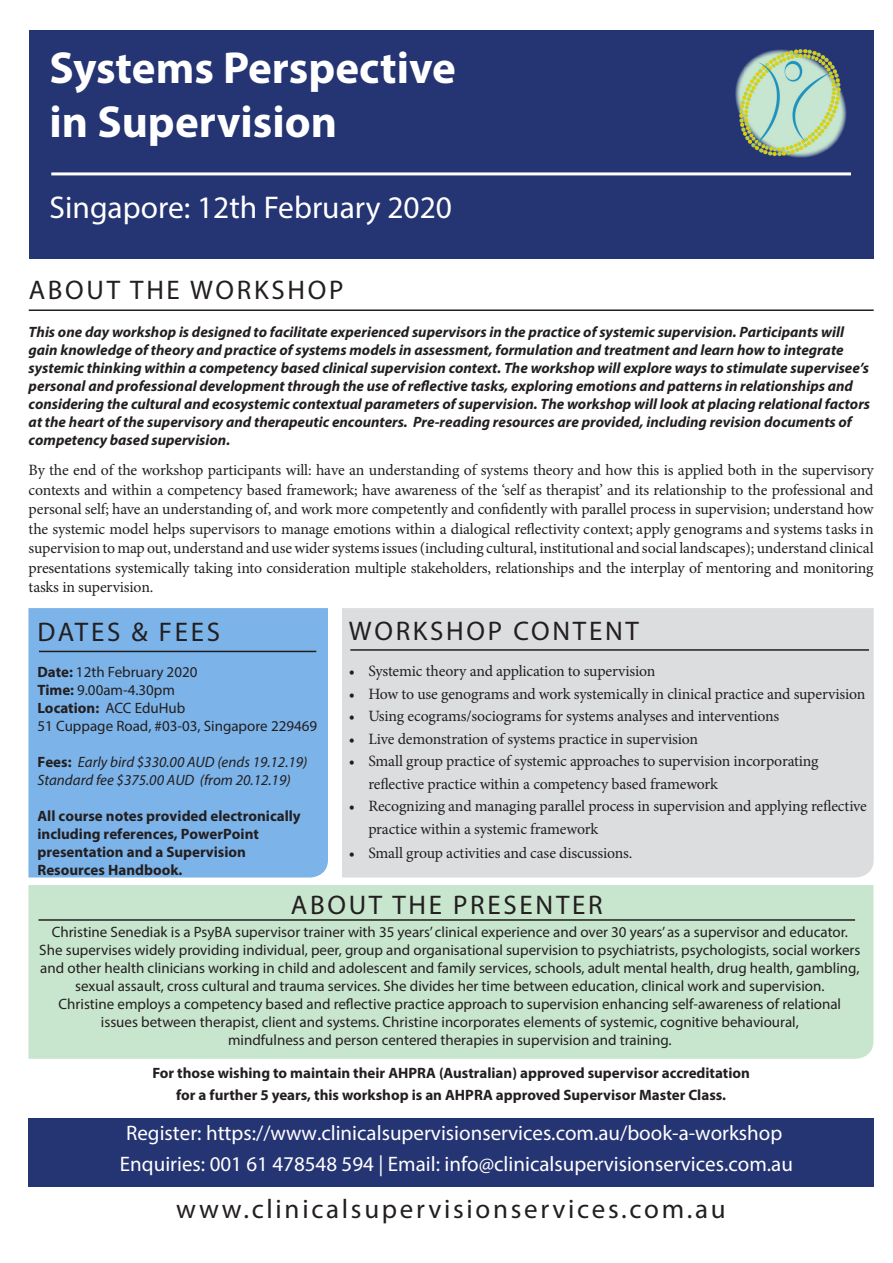
<style>
.page{position:relative;width:893px;height:1263px;background:#fff}
.page>*{position:absolute;margin:0;border:0;box-sizing:border-box;transform-origin:0 0}
.t1{font:700 45px/54px "Myriad Pro";color:#fff}
.t2{font:31.5px "Myriad Pro";color:#fff}
.t3{font:27px "Myriad Pro";letter-spacing:.1em;color:#231f20}
.t4{font:21px/30.6px "Myriad Pro";color:#fff}
.t5{font:15.75px/19.5px "Minion Pro";letter-spacing:-.01em;color:#231f20}
.t6{font:15px/18px "Myriad Pro";color:#231f20;text-align:center}
.t7{font:italic 700 15px/18px "Myriad Pro";color:#231f20}
.t8{font:700 15px/18px "Myriad Pro";color:#231f20}
.t9{font:italic 15px/17.9px "Myriad Pro";color:#231f20}
.s1{font-weight:700}
.s2{font-weight:700;font-style:normal}
</style>
<div class="page">
<hr style="left:29px;top:309px;width:845px;height:2px;background:#231f20">
<div style="left:28px;top:885px;width:845px;height:174px;background:#c8e5ce"></div>
<hr style="left:38px;top:919px;width:817px;height:2px;background:#231f20">
<div style="left:29px;top:1118px;width:845px;height:68px;background:#253472"></div>
<div style="left:342px;top:608px;width:532px;height:269px;background:#dcdddf"></div>
<hr style="left:350px;top:649px;width:519px;height:2px;background:#231f20">
<div style="left:28px;top:608px;width:300px;height:269px;background:#7cb3e9"></div>
<hr style="left:39px;top:651px;width:277px;height:1px;background:#231f20">
<div style="left:29px;top:31px;width:845px;height:228px;background:#253472"></div>
<hr style="left:51px;top:172px;width:800px;height:3px;background:#fff">
<img style="left:736px;top:49px;width:110px;height:108px">
<p class="t1" style="left:50px;top:39px;width:408px">Systems Perspective in Supervision</p>
<p class="t2" style="left:50px;top:188px;width:404px">Singapore: 12th February 2020</p>
<p class="t3" style="left:29px;top:274px;width:316px">ABOUT THE WORKSHOP</p>
<p class="t7" style="left:29px;top:322px;width:843px">This one day workshop is designed to facilitate experienced supervisors in the practice of systemic supervision. Participants will gain knowledge of theory and practice of systems models in assessment, formulation and treatment and learn how to integrate systemic thinking within a competency based clinical supervision context. The workshop will explore ways to stimulate supervisee’s personal and professional development through the use of reflective tasks, exploring emotions and patterns in relationships and considering the cultural and ecosystemic contextual parameters of supervision. The workshop will look at placing relational factors at the heart of the supervisory and therapeutic encounters. Pre-reading resources are provided, including revision documents of competency based supervision.</p>
<p class="t5" style="left:29px;top:460px;width:847px;text-align:justify">By the end of the workshop participants will: have an understanding of systems theory and how this is applied both in the supervisory contexts and within a competency based framework; have awareness of the ‘self as therapist’ and its relationship to the professional and personal self; have an understanding of, and work more competently and confidently with parallel process in supervision; understand how the systemic model helps supervisors to manage emotions within a dialogical reflectivity context; apply genograms and systems tasks in supervision to map out, understand and use wider systems issues (including cultural, institutional and social landscapes); understand clinical presentations systemically taking into consideration multiple stakeholders, relationships and the interplay of mentoring and monitoring tasks in supervision.</p>
<p class="t3" style="left:37px;top:615px;width:184px">DATES &amp; FEES</p>
<p class="t6" style="left:37px;top:663px;width:281px;text-align:left"><span class="s1">Date:</span> 12th February 2020<br><span class="s1">Time:</span> 9.00am-4.30pm<br><span class="s1">Location:</span> ACC EduHub<br>51 Cuppage Road, #03-03, Singapore 229469</p>
<p class="t9" style="left:37px;top:753px;width:272px"><span class="s2">Fees:</span> Early bird $330.00 AUD (ends 19.12.19)<br>Standard fee $375.00 AUD (from 20.12.19)</p>
<p class="t8" style="left:37px;top:806px;width:265px">All course notes provided electronically including references, PowerPoint presentation and a Supervision<br>Resources Handbook.</p>
<p class="t3" style="left:349px;top:614px;width:292px">WORKSHOP CONTENT</p>
<p class="t5" style="left:349px;top:662px;width:308px">• Systemic theory and application to supervision</p>
<p class="t5" style="left:349px;top:684px;width:518px">• How to use genograms and work systemically in clinical practice and supervision</p>
<p class="t5" style="left:349px;top:707px;width:432px">• Using ecograms/sociograms for systems analyses and interventions</p>
<p class="t5" style="left:349px;top:729px;width:351px">• Live demonstration of systems practice in supervision</p>
<p class="t5" style="left:368px;top:750px;width:452px;line-height:22.5px;text-indent:-20px">• Small group practice of systemic approaches to supervision incorporating reflective practice within a competency based framework</p>
<p class="t5" style="left:368px;top:795px;width:500px;line-height:22.5px;text-indent:-20px">• Recognizing and managing parallel process in supervision and applying reflective practice within a systemic framework</p>
<p class="t5" style="left:349px;top:843px;width:285px">• Small group activities and case discussions.</p>
<p class="t3" style="left:291px;top:888px;width:313px">ABOUT THE PRESENTER</p>
<p class="t6" style="left:52px;top:922px;width:798px">Christine Senediak is a PsyBA supervisor trainer with 35 years’ clinical experience and over 30 years’ as a supervisor and educator.</p>
<p class="t6" style="left:39px;top:940px;width:823px">She supervises widely providing individual, peer, group and organisational supervision to psychiatrists, psychologists, social workers and other health clinicians working in child and adolescent and family services, schools, adult mental health, drug health, gambling, sexual assault, cross cultural and trauma services. She divides her time between education, clinical work and supervision.</p>
<p class="t6" style="left:59px;top:994px;width:784px">Christine employs a competency based and reflective practice approach to supervision enhancing self-awareness of relational</p>
<p class="t6" style="left:101px;top:1012px;width:699px">issues between therapist, client and systems. Christine incorporates elements of systemic, cognitive behavioural,</p>
<p class="t6" style="left:228px;top:1030px;width:445px">mindfulness and person centered therapies in supervision and training.</p>
<p class="t8" style="left:152px;top:1061px;width:599px;line-height:22.5px;text-align:center">For those wishing to maintain their AHPRA (Australian) approved supervisor accreditation for a further 5 years, this workshop is an AHPRA approved Supervisor Master Class.</p>
<p class="t4" style="left:120px;top:1117px;width:674px">Register: https://www.clinicalsupervisionservices.com.au/book-a-workshop<br>Enquiries: 001 61 478548 594 | Email: info@clinicalsupervisionservices.com.au</p>
<p class="t3" style="left:176px;top:1192px;width:551px">www.clinicalsupervisionservices.com.au</p>
</div>
